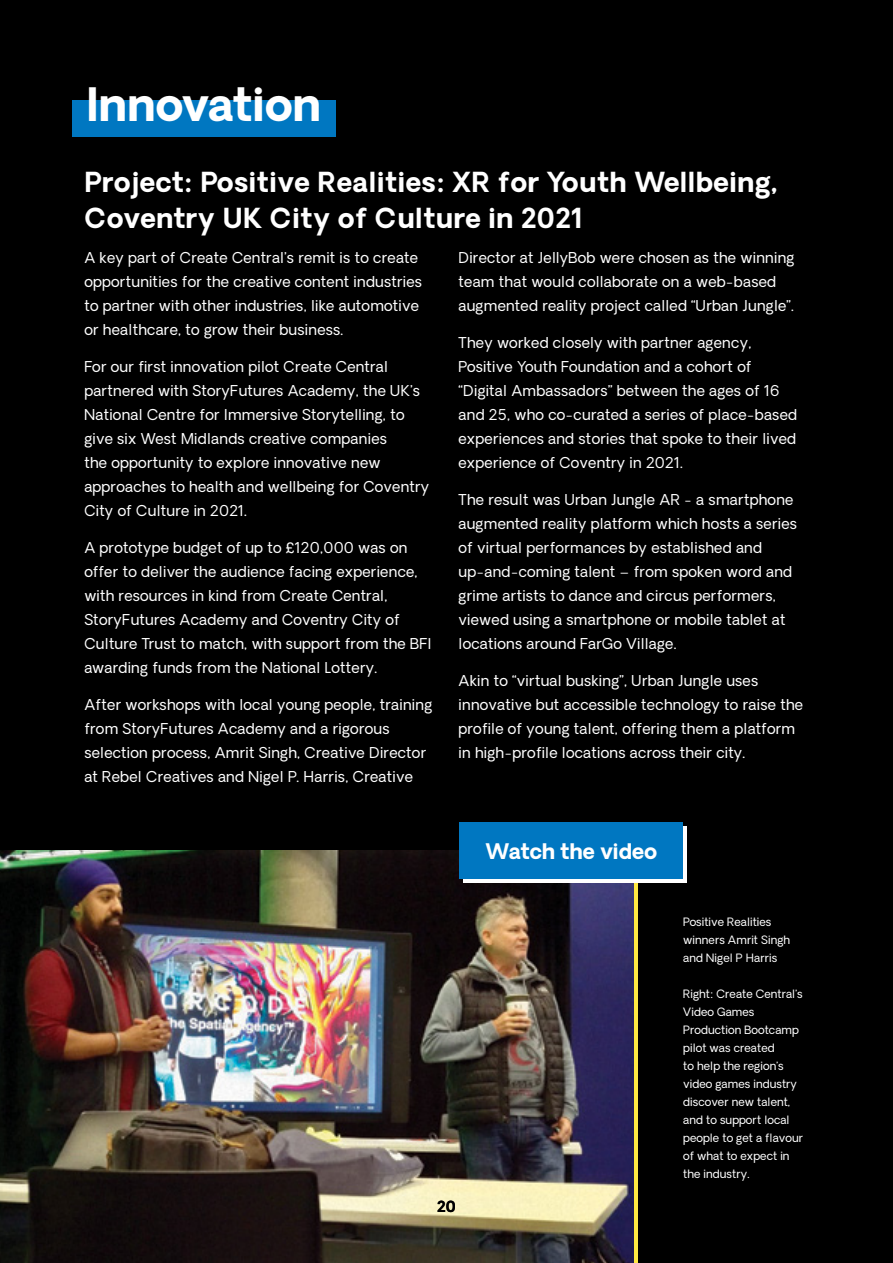
<style>
.page{position:relative;width:893px;height:1263px;background:#000}
.page>*{position:absolute;margin:0;border:0;box-sizing:border-box;transform-origin:0 0}
.t1{font:700 45px "Oakes Grotesk";letter-spacing:-.005em;color:#fff}
.t2{font:700 27px/36px "Oakes Grotesk";letter-spacing:.02em;color:#fff}
.t3{font:700 21px "Oakes Grotesk";color:#fff}
.t4{font:700 15px "Oakes Grotesk";color:#000}
.t5{font:14.7px/24px "Oakes Grotesk";letter-spacing:.02em;color:#fff}
.t6{font:11.25px/18px "Oakes Grotesk";letter-spacing:.01em;color:#fff}
</style>
<div class="page">
<div style="left:72px;top:100px;width:264px;height:36px;background:#0077c1"></div>
<img style="left:0;top:851px;width:634px;height:412px">
<div style="left:463px;top:827px;width:224px;height:56px;background:#fff"></div>
<div style="left:459px;top:823px;width:224px;height:56px;background:#0077c1"></div>
<h1 class="t1" style="left:86px;top:74px;width:236px">Innovation</h1>
<h2 class="t2" style="left:84px;top:165px;width:695px">Project: Positive Realities: XR for Youth Wellbeing,<br>Coventry UK City of Culture in 2021</h2>
<p class="t5" style="left:84px;top:246px;width:339px">A key part of Create Central’s remit is to create opportunities for the creative content industries to partner with other industries, like automotive or healthcare, to grow their business.</p>
<p class="t5" style="left:84px;top:355px;width:346px">For our first innovation pilot Create Central partnered with StoryFutures Academy, the UK’s National Centre for Immersive Storytelling, to give six West Midlands creative companies<br>the opportunity to explore innovative new approaches to health and wellbeing for Coventry City of Culture in 2021.</p>
<p class="t5" style="left:84px;top:536px;width:349px">A prototype budget of up to £120,000 was on offer to deliver the audience facing experience, with resources in kind from Create Central, StoryFutures Academy and Coventry City of Culture Trust to match, with support from the BFI awarding funds from the National Lottery.</p>
<p class="t5" style="left:84px;top:692px;width:349px">After workshops with local young people, training from StoryFutures Academy and a rigorous selection process, Amrit Singh, Creative Director at Rebel Creatives and Nigel P. Harris, Creative</p>
<p class="t5" style="left:459px;top:246px;width:337px">Director at JellyBob were chosen as the winning team that would collaborate on a web-based augmented reality project called “Urban Jungle”.</p>
<p class="t5" style="left:459px;top:331px;width:340px">They worked closely with partner agency, Positive Youth Foundation and a cohort of “Digital Ambassadors” between the ages of 16 and 25, who co-curated a series of place-based experiences and stories that spoke to their lived experience of Coventry in 2021.</p>
<p class="t5" style="left:459px;top:488px;width:340px">The result was Urban Jungle AR - a smartphone augmented reality platform which hosts a series of virtual performances by established and up-and-coming talent – from spoken word and grime artists to dance and circus performers, viewed using a smartphone or mobile tablet at locations around FarGo Village.</p>
<p class="t5" style="left:459px;top:668px;width:346px">Akin to “virtual busking”, Urban Jungle uses innovative but accessible technology to raise the profile of young talent, offering them a platform in high-profile locations across their city.</p>
<h3 class="t3" style="left:485px;top:837px;width:174px">Watch the video</h3>
<p class="t6" style="left:683px;top:913px;width:108px">Positive Realities winners Amrit Singh and Nigel P Harris</p>
<p class="t6" style="left:683px;top:985px;width:121px">Right: Create Central’s<br>Video Games<br>Production Bootcamp pilot was created<br>to help the region’s video games industry discover new talent, and to support local people to get a flavour of what to expect in the industry.</p>
<p class="t4" style="left:437px;top:1196px;width:20px">20</p>
</div>
